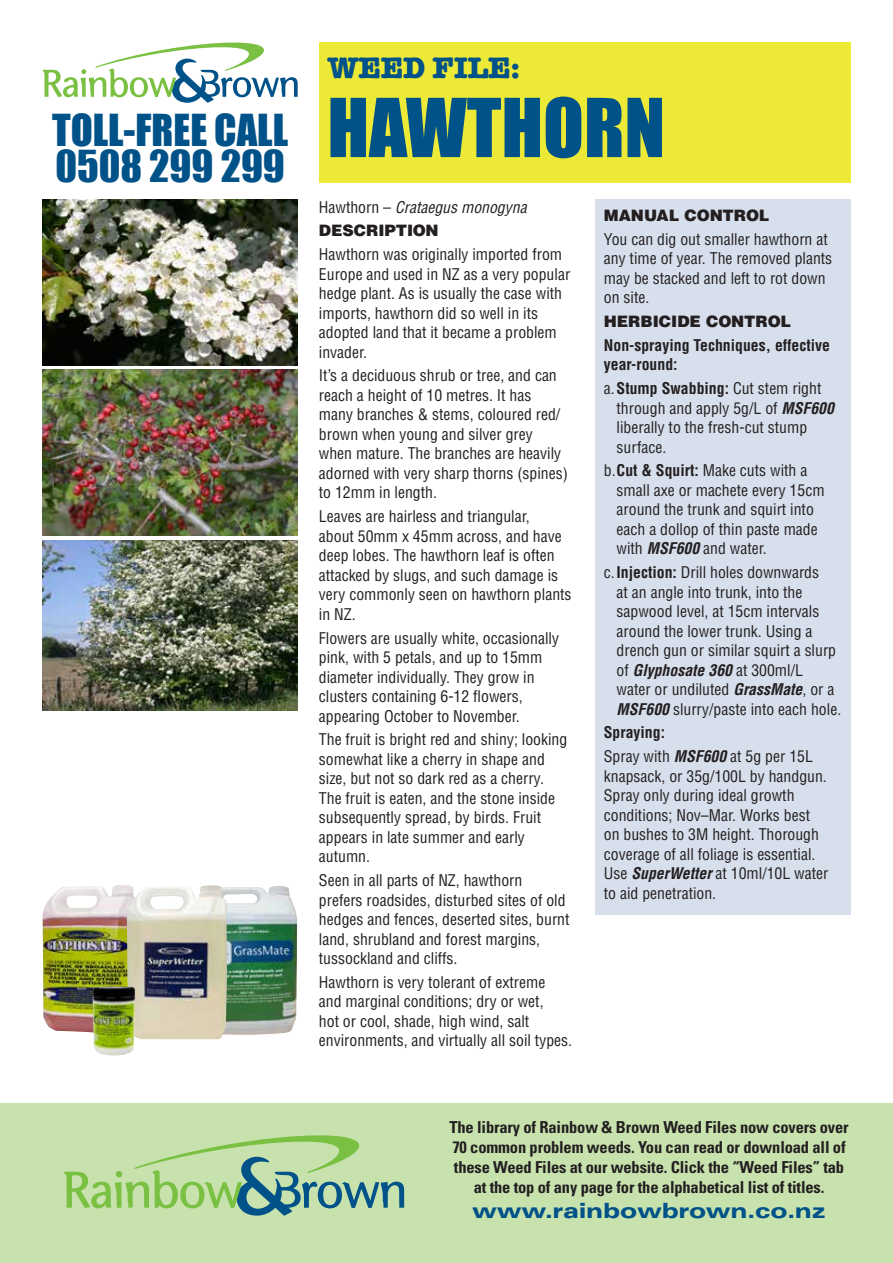
<style>
.page{position:relative;width:893px;height:1263px;background:#fff}
.page>*{position:absolute;margin:0;border:0;box-sizing:border-box;transform-origin:0 0}
.t1{font:40.5px/36px "Impact";color:#005288}
.t2{font:700 30px "American Typewriter";color:#005288}
.t3{font:900 expanded 21px "Univers";letter-spacing:-.01em;color:#005288}
.t4{font:700 condensed 16.5px/19.8px "Univers";letter-spacing:-.01em;color:#231f20;text-align:center}
.t5{font:condensed 15.75px/19.5px "Helvetica";color:#231f20}
.t6{font:700 condensed 15.75px/19.5px "Helvetica";color:#231f20}
.t7{font:italic condensed 15.75px/23.7px "Helvetica";color:#231f20}
.t8{font:900 15.75px "Helvetica";color:#231f20}
.s1{font-size:75px}
.s2{font-style:normal}
.s3{font-weight:900;font-style:normal;font-stretch:normal}
.s4{font-weight:700}
.s5{font-weight:700;font-style:italic}
</style>
<div class="page">
<img style="left:227px;top:886px;width:70px;height:149px">
<img style="left:42px;top:885px;width:85px;height:148px">
<div style="left:319px;top:43px;width:531px;height:140px;background:#ede937"></div>
<div style="left:595px;top:200px;width:255px;height:715px;background:#d7dfec"></div>
<svg style="left:43px;top:42px;width:255px;height:61px"></svg>
<div style="left:0;top:1103px;width:893px;height:160px;background:#c8e2ae"></div>
<svg style="left:64px;top:1135px;width:340px;height:80px"></svg>
<img style="left:127px;top:885px;width:100px;height:154px">
<img style="left:93px;top:986px;width:42px;height:69px">
<img style="left:43px;top:200px;width:255px;height:166px">
<img style="left:43px;top:540px;width:255px;height:170px">
<img style="left:43px;top:370px;width:255px;height:166px">
<h2 class="t2" style="left:327px;top:50px;width:194px">WEED FILE:</h2>
<h1 class="t1" style="left:52px;top:111px;width:614px">TOLL-FREE CALL <span class="s1">HAWTHORN<br></span>0508 299 299</h1>
<p class="t7" style="left:319px;top:195px;width:209px"><span class="s2">Hawthorn –</span> Crataegus monogyna<br><span class="s3">DESCRIPTION</span></p>
<p class="t5" style="left:319px;top:244px;width:253px">Hawthorn was originally imported from<br>Europe and used in NZ as a very popular hedge plant. As is usually the case with imports, hawthorn did so well in its adopted land that it became a problem invader.</p>
<p class="t5" style="left:319px;top:366px;width:251px">It’s a deciduous shrub or tree, and can reach a height of 10 metres. It has many branches &amp; stems, coloured red/ brown when young and silver grey when mature. The branches are heavily adorned with very sharp thorns (spines) to 12mm in length.</p>
<p class="t5" style="left:319px;top:506px;width:254px">Leaves are hairless and triangular,<br>about 50mm x 45mm across, and have deep lobes. The hawthorn leaf is often attacked by slugs, and such damage is very commonly seen on hawthorn plants in NZ.</p>
<p class="t5" style="left:319px;top:628px;width:242px">Flowers are usually white, occasionally pink, with 5 petals, and up to 15mm diameter individually. They grow in clusters containing 6-12 flowers, appearing October to November.</p>
<p class="t5" style="left:319px;top:729px;width:250px">The fruit is bright red and shiny; looking somewhat like a cherry in shape and size, but not so dark red as a cherry.<br>The fruit is eaten, and the stone inside subsequently spread, by birds. Fruit appears in late summer and early autumn.</p>
<p class="t5" style="left:319px;top:870px;width:252px">Seen in all parts of NZ, hawthorn prefers roadsides, disturbed sites of old hedges and fences, deserted sites, burnt land, shrubland and forest margins, tussockland and cliffs.</p>
<p class="t5" style="left:319px;top:972px;width:255px">Hawthorn is very tolerant of extreme<br>and marginal conditions; dry or wet,<br>hot or cool, shade, high wind, salt environments, and virtually all soil types.</p>
<p class="t8" style="left:604px;top:205px;width:167px">MANUAL CONTROL</p>
<p class="t5" style="left:604px;top:229px;width:230px">You can dig out smaller hawthorn at any time of year. The removed plants may be stacked and left to rot down on site.</p>
<p class="t8" style="left:604px;top:311px;width:189px">HERBICIDE CONTROL</p>
<p class="t6" style="left:604px;top:335px;width:228px">Non-spraying Techniques, effective year-round:</p>
<p class="t5" style="left:617px;top:378px;width:219px;text-indent:-13px">a.<span class="s4">Stump Swabbing:</span> Cut stem right through and apply 5g/L of <span class="s5">MSF600 </span>liberally to the fresh-cut stump surface.</p>
<p class="t5" style="left:617px;top:461px;width:209px;text-indent:-13px">b.<span class="s4">Cut &amp; Squirt:</span> Make cuts with a small axe or machete every 15cm around the trunk and squirt into each a dollop of thin paste made with <span class="s5">MSF600</span> and water.</p>
<p class="t5" style="left:617px;top:562px;width:226px;text-indent:-13px">c.<span class="s4">Injection:</span> Drill holes downwards<br>at an angle into trunk, into the sapwood level, at 15cm intervals around the lower trunk. Using a drench gun or similar squirt a slurp of <span class="s5">Glyphosate 360</span> at 300ml/L<br>water or undiluted <span class="s5">GrassMate</span>, or a <span class="s5">MSF600</span> slurry/paste into each hole.</p>
<p class="t5" style="left:604px;top:721px;width:211px;line-height:23.7px"><span class="s4">Spraying:<br></span>Spray with <span class="s5">MSF600</span> at 5g per 15L</p>
<p class="t5" style="left:604px;top:766px;width:226px">knapsack, or 35g/100L by handgun.<br>Spray only during ideal growth conditions; Nov–Mar. Works best on bushes to 3M height. Thorough coverage of all foliage is essential.<br>Use <span class="s5">SuperWetter</span> at 10ml/10L water to aid penetration.</p>
<p class="t4" style="left:449px;top:1117px;width:401px">The library of Rainbow &amp; Brown Weed Files now covers over 70 common problem weeds. You can read or download all of these Weed Files at our website. Click the “Weed Files” tab at the top of any page for the alphabetical list of titles.</p>
<h3 class="t3" style="left:472px;top:1198px;width:355px">www.rainbowbrown.co.nz</h3>
</div>
